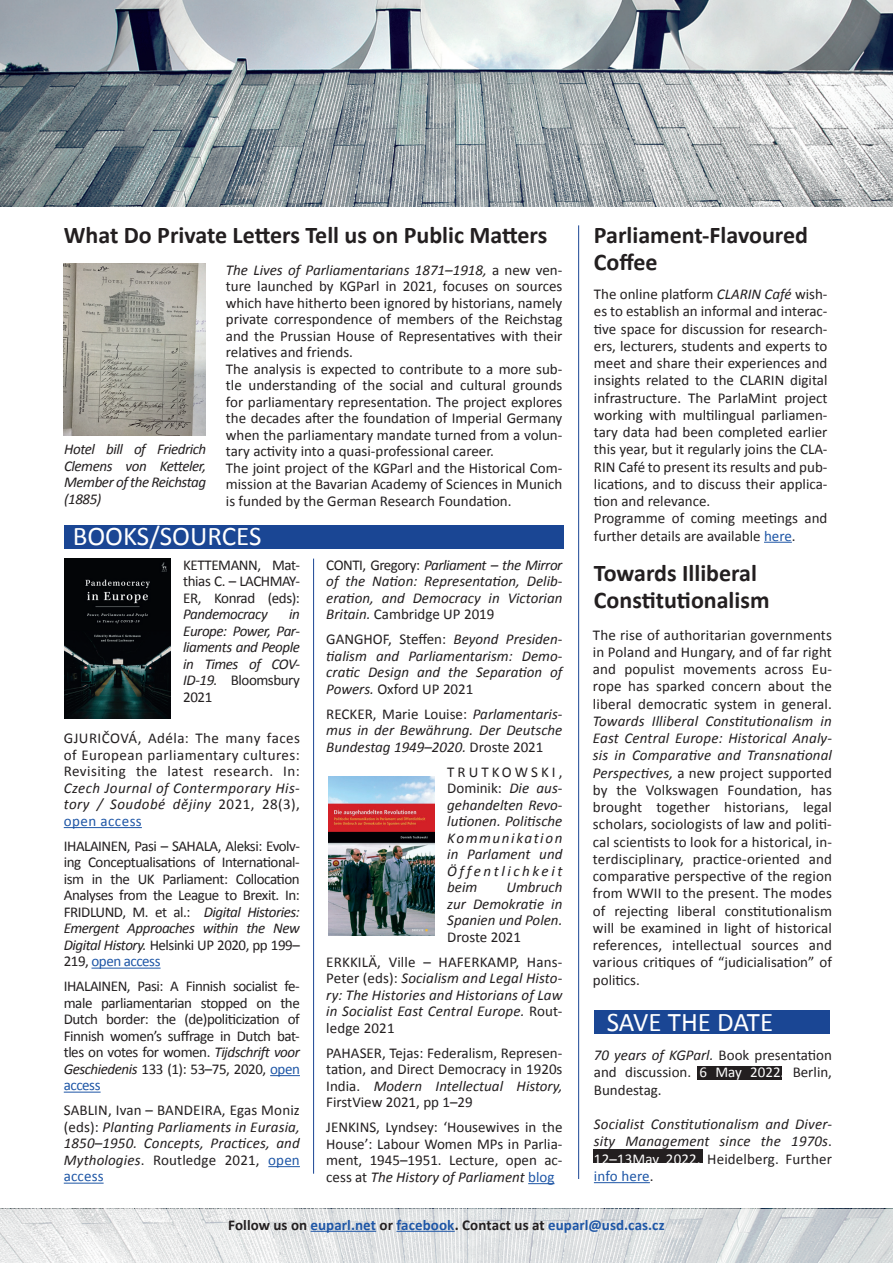
<style>
.page{position:relative;width:893px;height:1263px;background:#fff}
.page>*{position:absolute;margin:0;border:0;box-sizing:border-box;transform-origin:0 0}
.t1{font:27px "Calibri";color:#fff}
.t2{font:700 24px/27px "Calibri";color:#231f20}
.t3{font:15px/16.5px "Calibri";color:#231f20;text-align:justify}
.t4{font:italic 15px/16.5px "Calibri";color:#231f20;text-align:justify}
.t5{font:700 15px "Calibri";letter-spacing:.005em;color:#1e56a6}
.t6{font:italic 15px "Calibri";letter-spacing:-.03em;color:#231f20}
.s1{font-style:italic}
.s2{font-style:normal}
.s3{font-style:normal;color:#1e56a6}
.s4{color:#1e56a6}
.s5{color:#fff}
.s6{font-style:normal;color:#fff}
.s7{color:#231f20}
</style>
<div class="page">
<img style="left:0;top:0;width:893px;height:206px">
<svg style="left:0;top:1209px;width:893px;height:54px;fill:#e0e2e3"></svg>
<div style="left:593px;top:1149px;width:109px;height:13px;background:#231f20"></div>
<img style="left:64px;top:264px;width:142px;height:171px">
<svg style="left:764px;top:542px;width:28px;height:1px"></svg>
<hr style="left:64px;top:827px;width:78px;height:1px;background:#1e56a6">
<hr style="left:91px;top:968px;width:70px;height:1px;background:#1e56a6">
<hr style="left:270px;top:1075px;width:30px;height:1px;background:#1e56a6">
<hr style="left:64px;top:1092px;width:37px;height:1px;background:#1e56a6">
<hr style="left:268px;top:1166px;width:32px;height:1px;background:#1e56a6">
<hr style="left:64px;top:1183px;width:40px;height:1px;background:#1e56a6">
<svg style="left:528px;top:1183px;width:26px;height:1px"></svg>
<div style="left:594px;top:1010px;width:235px;height:24px;background:#1a4694"></div>
<div style="left:697px;top:1066px;width:85px;height:13px;background:#231f20"></div>
<hr style="left:594px;top:1182px;width:56px;height:1px;background:#1e56a6">
<div style="left:64px;top:525px;width:500px;height:24px;background:#1a4694"></div>
<img style="left:64px;top:559px;width:107px;height:159px">
<img style="left:328px;top:776px;width:106px;height:159px">
<hr style="left:311px;top:1231px;width:65px;height:1px;background:#1e56a6">
<hr style="left:396px;top:1231px;width:59px;height:1px;background:#1e56a6">
<hr style="left:578px;top:225px;width:1px;height:954px;background:#1a4694">
<hr style="left:313px;top:559px;width:1px;height:615px;background:#1a4694">
<h2 class="t2" style="left:64px;top:222px;width:485px">What Do Private Letters Tell us on Public Matters</h2>
<p class="t3" style="left:226px;top:262px;width:338px;text-align:left"><span class="s1">The Lives of Parliamentarians 1871–1918,</span> a new ven&shy;ture launched by KGParl in 2021, focuses on sources which have hitherto been ignored by historians, namely private correspondence of members of the Reichstag and the Prussian House of Representatives with their relatives and friends.<br>The analysis is expected to contribute to a more sub&shy;tle understanding of the social and cultural grounds for parliamentary representation. The project explores the decades after the foundation of Imperial Germany when the parliamentary mandate turned from a volun&shy;tary activity into a quasi-professional career.<br>The joint project of the KGParl and the Historical Com&shy;mission at the Bavarian Academy of Sciences in Munich is funded by the German Research Foundation.</p>
<p class="t4" style="left:64px;top:440px;width:143px">Hotel bill of Friedrich Clemens von Ketteler, Member of the Reichstag (1885)</p>
<h1 class="t1" style="left:73px;top:519px;width:190px">BOOKS/SOURCES</h1>
<p class="t3" style="left:183px;top:557px;width:118px">KETTEMANN, Mat&shy;thias C. – LACHMAY-ER, Konrad (eds):</p>
<p class="t6" style="left:183px;top:604px;width:86px">Pandemocracy</p>
<p class="t4" style="left:183px;top:606px;width:118px;text-indent:106px">in Europe: Power, Par&shy;liaments and People in Times of COV-ID-19. <span class="s2">Bloomsbury 2021</span></p>
<p class="t3" style="left:64px;top:730px;width:238px">GJURIČOVÁ, Adéla: The many faces of European parliamentary cultures:<br>Revisiting the latest research. In:</p>
<p class="t4" style="left:64px;top:779px;width:238px">Czech Journal of Contermporary His&shy;tory / Soudobé dějiny <span class="s2">2021, 28(3), </span><span class="s3">open access</span></p>
<p class="t3" style="left:64px;top:838px;width:238px">IHALAINEN, Pasi – SAHALA, Aleksi: Evolv&shy;ing Conceptualisations of International&shy;ism in the UK Parliament: Collocation Analyses from the League to Brexit. In:<br>FRIDLUND, M. et al.: <span class="s1">Digital Histories:<br>Emergent Approaches within the New Digital History.</span> Helsinki UP 2020, pp 199– 219, <span class="s4">open access</span></p>
<p class="t3" style="left:64px;top:978px;width:238px">IHALAINEN, Pasi: A Finnish socialist fe&shy;male parliamentarian stopped on the Dutch border: the (de)politicization of Finnish women’s suffrage in Dutch bat&shy;tles on votes for women. <span class="s1">Tijdschrift voor Geschiedenis</span> 133 (1): 53–75, 2020, <span class="s4">open access</span></p>
<p class="t4" style="left:64px;top:1102px;width:238px"><span class="s2">SABLIN, Ivan – BANDEIRA, Egas Moniz (eds):</span> Planting Parliaments in Eurasia, 1850–1950. Concepts, Practices, and Mythologies<span class="s2">. Routledge 2021,</span> <span class="s3">open access</span></p>
<p class="t4" style="left:326px;top:556px;width:238px"><span class="s2">CONTI, Gregory:</span> Parliament – the Mirror of the Nation: Representation, Delib&shy;eration, and Democracy in Victorian Britain. <span class="s2">Cambridge UP 2019</span></p>
<p class="t4" style="left:326px;top:631px;width:238px"><span class="s2">GANGHOF, Steffen:</span> Beyond Presiden&shy;tialism and Parliamentarism: Demo&shy;cratic Design and the Separation of Powers. <span class="s2">Oxford UP 2021</span></p>
<p class="t4" style="left:326px;top:705px;width:238px"><span class="s2">RECKER, Marie Louise:</span> Parlamentaris&shy;mus in der Bewährung. Der Deutsche Bundestag 1949–2020. <span class="s2">Droste 2021</span></p>
<p class="t4" style="left:447px;top:763px;width:117px"><span class="s2">TRUTKOWSKI, Dominik:</span> Die aus&shy;gehandelten Revo&shy;lutionen. Politische Kommunikation in Parlament und Öffentlichkeit beim</p>
<p class="t4" style="left:447px;top:879px;width:117px;text-indent:59px">Umbruch zur Demokratie in Spanien und Polen.</p>
<p class="t3" style="left:326px;top:924px;width:238px;line-height:25px;text-indent:121px">Droste 2021<br>ERKKILÄ, Ville – HAFERKAMP, Hans-</p>
<p class="t4" style="left:326px;top:970px;width:238px"><span class="s2">Peter (eds):</span> Socialism and Legal Histo&shy;ry: The Histories and Historians of Law in Socialist East Central Europe. <span class="s2">Rout&shy;ledge 2021</span></p>
<p class="t3" style="left:326px;top:1045px;width:238px">PAHASER, Tejas: Federalism, Represen&shy;tation, and Direct Democracy in 1920s India. <span class="s1">Modern Intellectual History, </span>FirstView 2021, pp 1–29</p>
<p class="t3" style="left:326px;top:1119px;width:238px">JENKINS, Lyndsey: ‘Housewives in the House’: Labour Women MPs in Parlia&shy;ment, 1945–1951. Lecture, open ac&shy;cess at <span class="s1">The History of Parliament</span> <span class="s4">blog</span></p>
<h2 class="t2" style="left:594px;top:222px;width:216px">Parliament-Flavoured<br>Coffee</h2>
<p class="t3" style="left:594px;top:285px;width:235px;line-height:17.2px;text-align:left">The online platform <span class="s1">CLARIN Café</span> wish&shy;es to establish an informal and interac&shy;tive space for discussion for research&shy;ers, lecturers, students and experts to meet and share their experiences and insights related to the CLARIN digital infrastructure. The ParlaMint project working with multilingual parliamen&shy;tary data had been completed earlier this year, but it regularly joins the CLA-RIN Café to present its results and pub&shy;lications, and to discuss their applica&shy;tion and relevance.<br>Programme of coming meetings and further details are available <span class="s4">here</span>.</p>
<h2 class="t2" style="left:594px;top:559px;width:177px">Towards Illiberal<br>Constitutionalism</h2>
<p class="t3" style="left:593px;top:626px;width:241px;line-height:17.2px">The rise of authoritarian governments in Poland and Hungary, and of far right and populist movements across Eu&shy;rope has sparked concern about the liberal democratic system in general.</p>
<p class="t3" style="left:593px;top:712px;width:241px;line-height:17.2px"><span class="s1">Towards Illiberal Constitutionalism in East Central Europe: Historical Analy&shy;sis in Comparative and Transnational Perspectives,</span> a new project supported by the Volkswagen Foundation, has brought together historians, legal scholars, sociologists of law and politi&shy;cal scientists to look for a historical, in&shy;terdisciplinary, practice-oriented and comparative perspective of the region from WWII to the present. The modes of rejecting liberal constitutionalism will be examined in light of historical references, intellectual sources and various critiques of “judicialisation” of politics.</p>
<h1 class="t1" style="left:607px;top:1004px;width:168px">SAVE THE DATE</h1>
<p class="t3" style="left:594px;top:1047px;width:240px;line-height:17.2px"><span class="s1">70 years of KGParl.</span> Book presentation and discussion. <span class="s5">6 May 2022.</span> Berlin, Bundestag.</p>
<p class="t4" style="left:594px;top:1115px;width:240px;line-height:17.2px">Socialist Constitutionalism and Diver&shy;sity Management since the 1970s<span class="s2">.<br></span><span class="s6">12–13May 2022,</span> <span class="s2">Heidelberg. Further </span><span class="s3">info here</span><span class="s2">.</span></p>
<p class="t5" style="left:228px;top:1215px;width:438px"><span class="s7">Follow us on</span> euparl.net <span class="s7">or</span> facebook<span class="s7">. Contact us at</span> euparl@usd.cas.cz</p>
</div>
